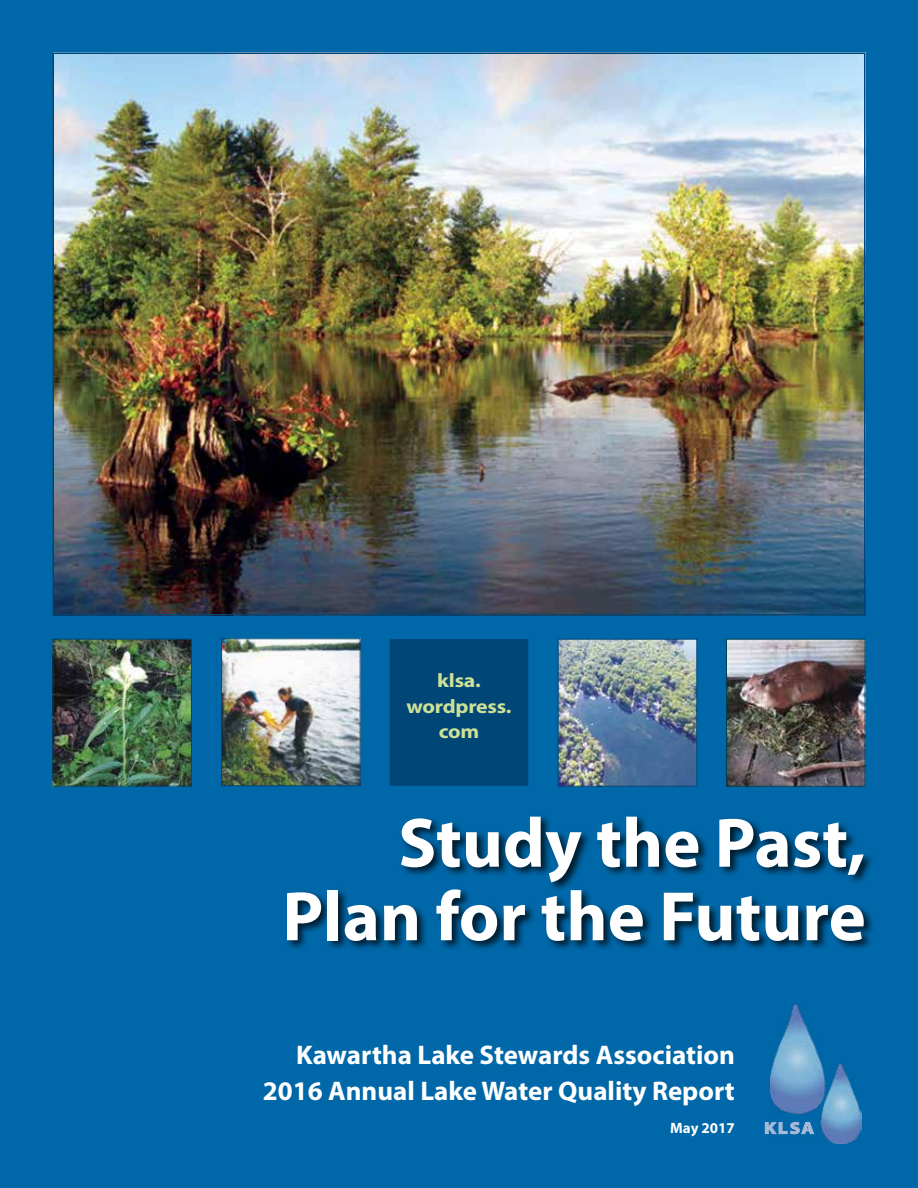
<style>
.page{position:relative;width:918px;height:1188px;background:#0067a8}
.page>*{position:absolute;margin:0;border:0;box-sizing:border-box;transform-origin:0 0}
.t1{font:700 70.5px/73.5px "Myriad Pro";color:#fff;text-align:right}
.t2{font:700 27px/36px "Myriad Pro";color:#fff;text-align:right}
.t3{font:700 19.5px/25.5px "Myriad Pro";letter-spacing:-.01em;color:#cce195;text-align:center;scale:1.12 1}
.t4{font:700 16.5px "Myriad Pro";color:#a9bada;scale:1.17 1}
.t5{font:700 15px "Myriad Pro";color:#fff}
</style>
<div class="page">
<img style="left:55px;top:55px;width:808px;height:558px">
<img style="left:728px;top:641px;width:135px;height:143px">
<div style="left:726px;top:639px;width:139px;height:147px;border:1px solid #004152"></div>
<div style="left:392px;top:641px;width:134px;height:143px;background:#004778"></div>
<div style="left:390px;top:639px;width:138px;height:147px;border:4px solid #004778"></div>
<img style="left:223px;top:641px;width:135px;height:143px">
<div style="left:221px;top:639px;width:139px;height:147px;border:1px solid #004778"></div>
<img style="left:560px;top:641px;width:135px;height:143px">
<div style="left:558px;top:639px;width:139px;height:147px;border:1px solid #004778"></div>
<img style="left:55px;top:641px;width:135px;height:143px">
<div style="left:53px;top:639px;width:139px;height:147px;border:1px solid #004778"></div>
<div style="left:284px;top:814px;width:591px;height:137px;background:#000;opacity:.75"></div>
<img style="left:770px;top:1004px;width:92px;height:139px">
<svg style="left:764px;top:1121px;width:1px;height:13px"></svg>
<svg style="left:765px;top:1119px;width:50px;height:16px"></svg>
<p class="t3" style="left:406px;top:667px;width:95px">klsa. wordpress. com</p>
<h1 class="t1" style="left:282px;top:804px;width:585px">Study the Past,<br>Plan for the Future</h1>
<p class="t2" style="left:263px;top:1036px;width:473px">Kawartha Lake Stewards Association<br>2016 Annual Lake Water Quality Report</p>
<p class="t5" style="left:670px;top:1119px;width:66px">May 2017</p>
<p class="t4" style="left:764px;top:1117px;width:44px">K L S A</p>
</div>
